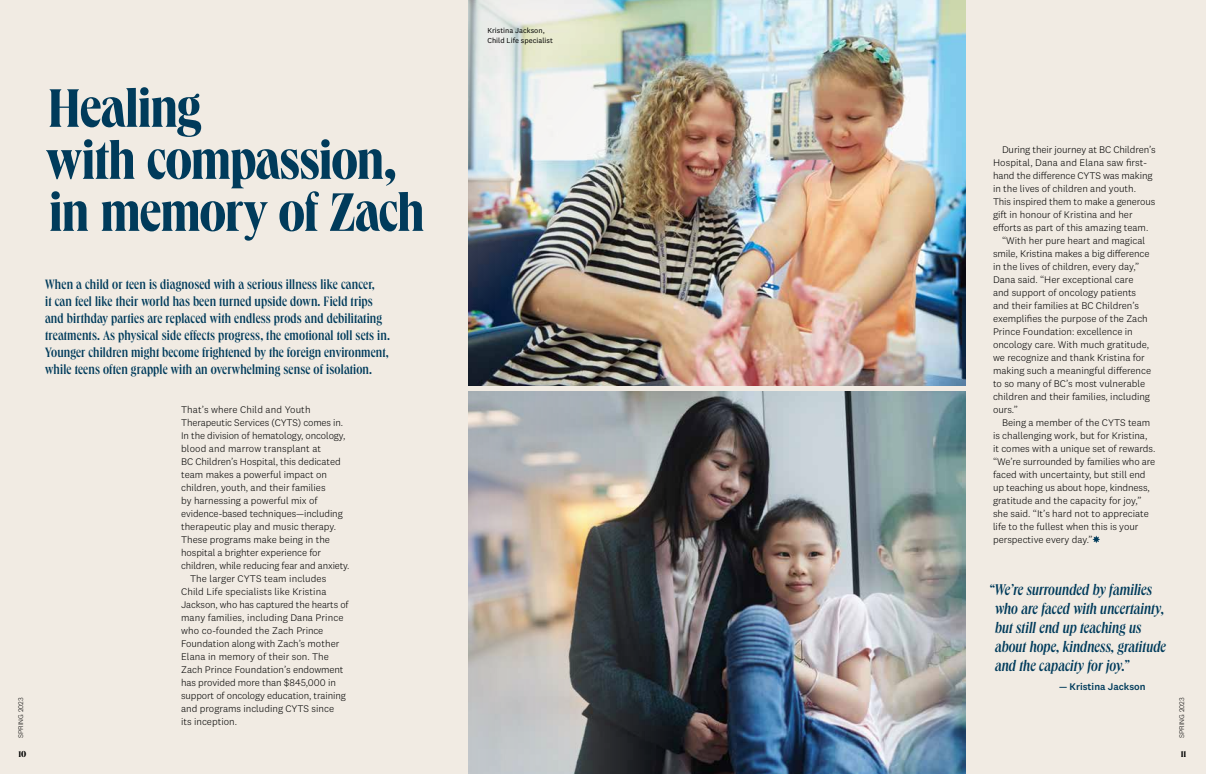
<style>
.page{position:relative;width:1206px;height:774px;background:#f1ebe3}
.page>*{position:absolute;margin:0;border:0;box-sizing:border-box;transform-origin:0 0}
.t1{font:700 56px/52px "Queens Compressed";letter-spacing:-.015em;color:#003b5b}
.t2{font:italic 500 16px/19px "Queens Compressed";letter-spacing:.005em;color:#003b5b}
.t3{font:500 14px/17px "Queens Compressed";letter-spacing:.01em;color:#003b5b}
.t4{font:300 10px "National 2";color:#000}
.t5{font:500 10px "National 2";color:#003b5b}
.t6{font:700 9px "Queens Condensed";color:#000}
.t7{font:7.5px/10px "National 2";color:#000}
.t8{font:300 7px "National 2";color:#000}
</style>
<div class="page">
<img style="left:468px;top:392px;width:498px;height:382px">
<img style="left:468px;top:0;width:498px;height:386px">
<svg style="left:1093px;top:536px;width:7px;height:7px"></svg>
<p class="t7" style="left:487px;top:25px;width:67px">Kristina Jackson,<br>Child Life specialist</p>
<h1 class="t1" style="left:46px;top:80px;width:380px">Healing<br>with compassion, in memory of Zach</h1>
<p class="t3" style="left:45px;top:275px;width:346px">When a child or teen is diagnosed with a serious illness like cancer,<br>it can feel like their world has been turned upside down. Field trips and birthday parties are replaced with endless prods and debilitating treatments. As physical side effects progress, the emotional toll sets in.<br>Younger children might become frightened by the foreign environment, while teens often grapple with an overwhelming sense of isolation.</p>
<p class="t4" style="left:181px;top:404px;width:131px">That’s where Child and Youth</p>
<p class="t4" style="left:181px;top:417px;width:164px">Therapeutic Services (CYTS) comes in.</p>
<p class="t4" style="left:181px;top:430px;width:166px">In the division of hematology, oncology,</p>
<p class="t4" style="left:181px;top:443px;width:142px">blood and marrow transplant at</p>
<p class="t4" style="left:181px;top:456px;width:161px">BC Children’s Hospital, this dedicated</p>
<p class="t4" style="left:181px;top:469px;width:148px">team makes a powerful impact on</p>
<p class="t4" style="left:181px;top:482px;width:146px">children, youth, and their families</p>
<p class="t4" style="left:181px;top:495px;width:138px">by harnessing a powerful mix of</p>
<p class="t4" style="left:181px;top:508px;width:163px">evidence-based techniques—including</p>
<p class="t4" style="left:181px;top:521px;width:157px">therapeutic play and music therapy.</p>
<p class="t4" style="left:181px;top:534px;width:150px">These programs make being in the</p>
<p class="t4" style="left:181px;top:547px;width:142px">hospital a brighter experience for</p>
<p class="t4" style="left:181px;top:560px;width:170px">children, while reducing fear and anxiety.</p>
<p class="t4" style="left:190px;top:573px;width:138px">The larger CYTS team includes</p>
<p class="t4" style="left:181px;top:586px;width:147px">Child Life specialists like Kristina</p>
<p class="t4" style="left:181px;top:599px;width:169px">Jackson, who has captured the hearts of</p>
<p class="t4" style="left:181px;top:612px;width:164px">many families, including Dana Prince</p>
<p class="t4" style="left:181px;top:625px;width:144px">who co-founded the Zach Prince</p>
<p class="t4" style="left:181px;top:638px;width:160px">Foundation along with Zach’s mother</p>
<p class="t4" style="left:181px;top:651px;width:149px">Elana in memory of their son. The</p>
<p class="t4" style="left:181px;top:664px;width:164px">Zach Prince Foundation’s endowment</p>
<p class="t4" style="left:181px;top:677px;width:157px">has provided more than $845,000 in</p>
<p class="t4" style="left:181px;top:690px;width:166px">support of oncology education, training</p>
<p class="t4" style="left:181px;top:703px;width:154px">and programs including CYTS since</p>
<p class="t4" style="left:181px;top:716px;width:57px">its inception.</p>
<p class="t4" style="left:1002px;top:144px;width:155px">During their journey at BC Children’s</p>
<p class="t4" style="left:993px;top:157px;width:155px">Hospital, Dana and Elana saw first-</p>
<p class="t4" style="left:993px;top:170px;width:161px">hand the difference CYTS was making</p>
<p class="t4" style="left:993px;top:183px;width:145px">in the lives of children and youth.</p>
<p class="t4" style="left:993px;top:196px;width:164px">This inspired them to make a generous</p>
<p class="t4" style="left:993px;top:209px;width:141px">gift in honour of Kristina and her</p>
<p class="t4" style="left:993px;top:222px;width:157px">efforts as part of this amazing team.</p>
<p class="t4" style="left:1002px;top:235px;width:145px">“With her pure heart and magical</p>
<p class="t4" style="left:993px;top:248px;width:158px">smile, Kristina makes a big difference</p>
<p class="t4" style="left:993px;top:261px;width:148px">in the lives of children, every day,”</p>
<p class="t4" style="left:993px;top:274px;width:142px">Dana said. “Her exceptional care</p>
<p class="t4" style="left:993px;top:287px;width:145px">and support of oncology patients</p>
<p class="t4" style="left:993px;top:300px;width:148px">and their families at BC Children’s</p>
<p class="t4" style="left:993px;top:313px;width:156px">exemplifies the purpose of the Zach</p>
<p class="t4" style="left:993px;top:326px;width:141px">Prince Foundation: excellence in</p>
<p class="t4" style="left:993px;top:339px;width:158px">oncology care. With much gratitude,</p>
<p class="t4" style="left:993px;top:352px;width:153px">we recognize and thank Kristina for</p>
<p class="t4" style="left:993px;top:365px;width:160px">making such a meaningful difference</p>
<p class="t4" style="left:993px;top:378px;width:154px">to so many of BC’s most vulnerable</p>
<p class="t4" style="left:993px;top:391px;width:159px">children and their families, including</p>
<p class="t4" style="left:993px;top:404px;width:26px">ours.”</p>
<p class="t4" style="left:1002px;top:417px;width:150px">Being a member of the CYTS team</p>
<p class="t4" style="left:993px;top:430px;width:156px">is challenging work, but for Kristina,</p>
<p class="t4" style="left:993px;top:443px;width:164px">it comes with a unique set of rewards.</p>
<p class="t4" style="left:993px;top:456px;width:164px">“We’re surrounded by families who are</p>
<p class="t4" style="left:993px;top:469px;width:154px">faced with uncertainty, but still end</p>
<p class="t4" style="left:993px;top:482px;width:158px">up teaching us about hope, kindness,</p>
<p class="t4" style="left:993px;top:495px;width:150px">gratitude and the capacity for joy,”</p>
<p class="t4" style="left:993px;top:508px;width:157px">she said. “It’s hard not to appreciate</p>
<p class="t4" style="left:993px;top:521px;width:147px">life to the fullest when this is your</p>
<p class="t4" style="left:993px;top:534px;width:101px">perspective every day.”</p>
<h2 class="t2" style="left:995px;top:580px;width:173px;text-indent:-6px">“We’re surrounded by families who are faced with uncertainty, but still end up teaching us about hope, kindness, gratitude and the capacity for joy.”</h2>
<p class="t5" style="left:1059px;top:681px;width:88px">— Kristina Jackson</p>
<p class="t8" style="left:17px;top:738px;width:42px;rotate:-90deg">SPRING 2023</p>
<p class="t8" style="left:1178px;top:738px;width:42px;rotate:-90deg">SPRING 2023</p>
<p class="t6" style="left:19px;top:748px;width:9px">10</p>
<p class="t6" style="left:1181px;top:748px;width:7px">11</p>
</div>
